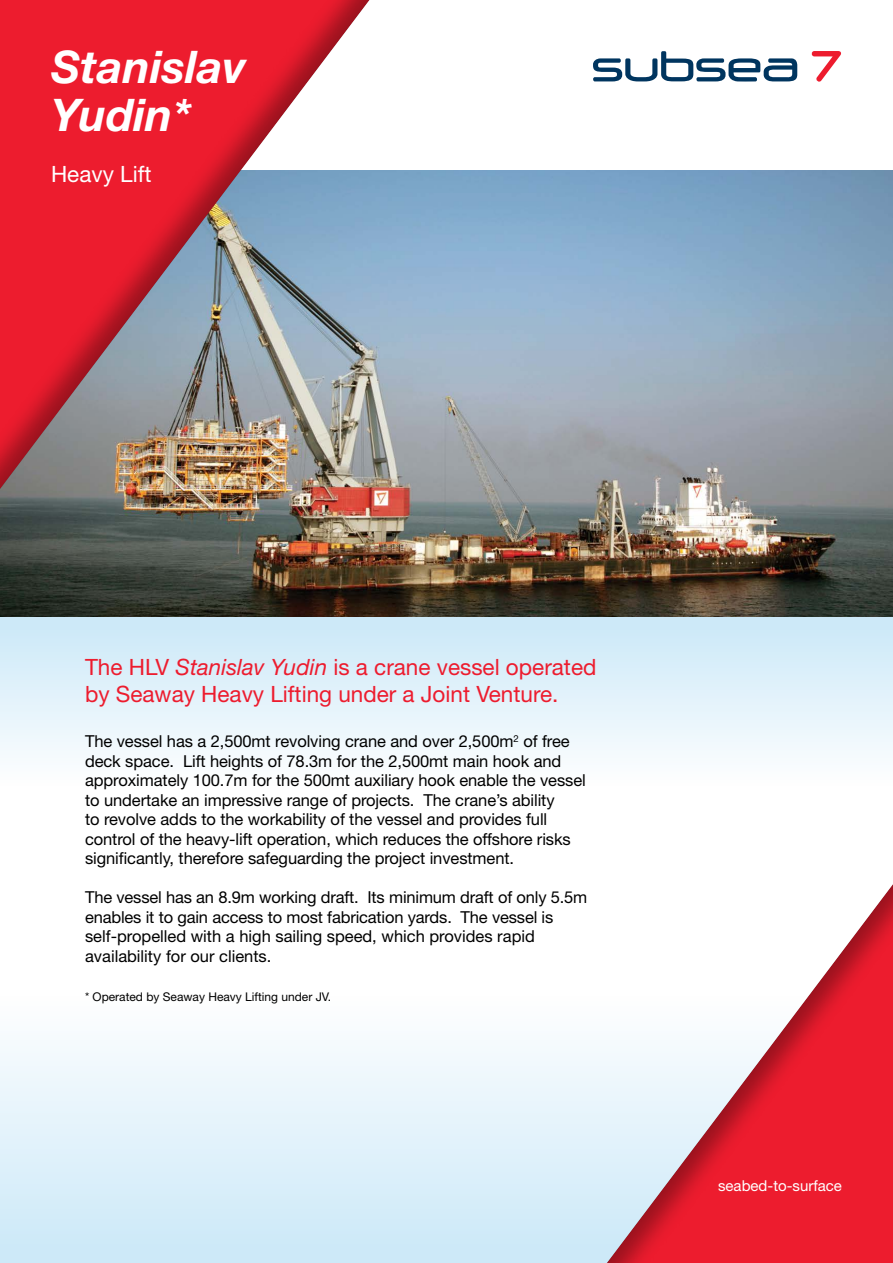
<style>
.page{position:relative;width:893px;height:1263px;background:#fff}
.page>*{position:absolute;margin:0;border:0;box-sizing:border-box;transform-origin:0 0}
.t1{font:italic 700 45px/48px "Helvetica Neue LT Std";color:#fff}
.t2{font:22.5px/27px "Helvetica Neue LT Std";color:#ed1c2e}
.t3{font:22.5px "Helvetica Neue LT Std";color:#fff}
.t4{font:16.5px/19.5px "Helvetica Neue LT Std";letter-spacing:-.005em;color:#000}
.t5{font:15px "Helvetica Neue LT Std";color:#fff}
.t6{font:12px "Helvetica Neue LT Std";color:#000}
.s1{font-style:italic}
</style>
<div class="page">
<svg style="left:0;top:617px;width:893px;height:138px;background:#dff0fa"></svg>
<img style="left:0;top:170px;width:893px;height:447px">
<div style="left:0;top:839px;width:893px;height:424px;background:linear-gradient(to bottom,#fff,#d1ebf9)"></div>
<svg style="left:811px;top:51px;width:30px;height:31px"></svg>
<svg style="left:593px;top:51px;width:204px;height:31px"></svg>
<div style="left:521px;top:855px;width:372px;height:408px;background:#000;opacity:.35"></div>
<div style="left:0;top:0;width:381px;height:507px;background:#000;opacity:.35"></div>
<h1 class="t1" style="left:51px;top:42px;width:196px">Stanislav<br>Yudin*</h1>
<h2 class="t3" style="left:51px;top:161px;width:102px">Heavy Lift</h2>
<h2 class="t2" style="left:85px;top:653px;width:513px">The HLV <span class="s1">Stanislav Yudin</span> is a crane vessel operated by Seaway Heavy Lifting under a Joint Venture.</h2>
<p class="t4" style="left:85px;top:731px;width:502px">The vessel has a 2,500mt revolving crane and over 2,500m<sup>2</sup> of free deck space. Lift heights of 78.3m for the 2,500mt main hook and approximately 100.7m for the 500mt auxiliary hook enable the vessel to undertake an impressive range of projects. The crane’s ability<br>to revolve adds to the workability of the vessel and provides full control of the heavy-lift operation, which reduces the offshore risks significantly, therefore safeguarding the project investment.</p>
<p class="t4" style="left:85px;top:887px;width:504px">The vessel has an 8.9m working draft. Its minimum draft of only 5.5m enables it to gain access to most fabrication yards. The vessel is self-propelled with a high sailing speed, which provides rapid availability for our clients.</p>
<p class="t6" style="left:85px;top:989px;width:248px">* Operated by Seaway Heavy Lifting under JV.</p>
<p class="t5" style="left:718px;top:1176px;width:125px">seabed-to-surface</p>
</div>
